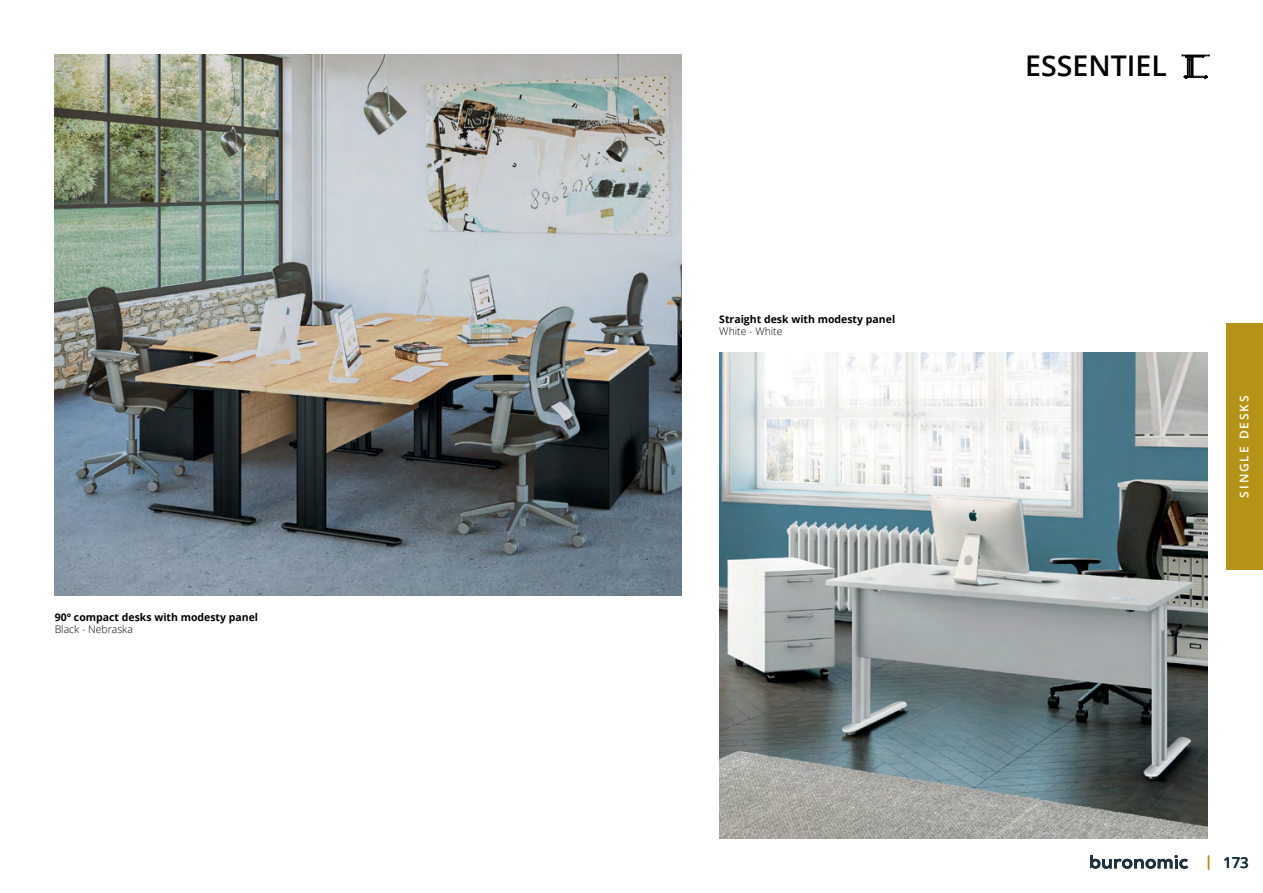
<style>
.page{position:relative;width:1263px;height:893px;background:#fff}
.page>*{position:absolute;margin:0;border:0;box-sizing:border-box;transform-origin:0 0}
.t1{font:600 28.5px "Open Sans";color:#000}
.t2{font:600 15px "Open Sans";color:#112f3f}
.t3{font:600 12px "Open Sans";letter-spacing:.16em;color:#fff}
.t4{font:700 10.5px "Open Sans";color:#000}
.t5{font:300 10.5px "Open Sans";color:#000}
</style>
<div class="page">
<svg style="left:1090px;top:855px;width:98px;height:14px"></svg>
<svg style="left:1208px;top:855px;width:1px;height:15px"></svg>
<div style="left:1226px;top:323px;width:37px;height:247px;background:#b59317"></div>
<svg style="left:1182px;top:55px;width:28px;height:24px"></svg>
<img style="left:55px;top:54px;width:626px;height:542px">
<img style="left:719px;top:352px;width:489px;height:487px">
<p class="t4" style="left:55px;top:609px;width:205px">90° compact desks with modesty panel</p>
<p class="t5" style="left:55px;top:622px;width:80px">Black - Nebraska</p>
<p class="t4" style="left:719px;top:311px;width:177px">Straight desk with modesty panel</p>
<p class="t5" style="left:719px;top:324px;width:65px">White - White</p>
<h1 class="t1" style="left:1025px;top:47px;width:143px">ESSENTIEL</h1>
<p class="t3" style="left:1236px;top:498px;width:104px;rotate:-90deg">SINGLE DESKS</p>
<h2 class="t2" style="left:1223px;top:852px;width:27px">173</h2>
</div>
